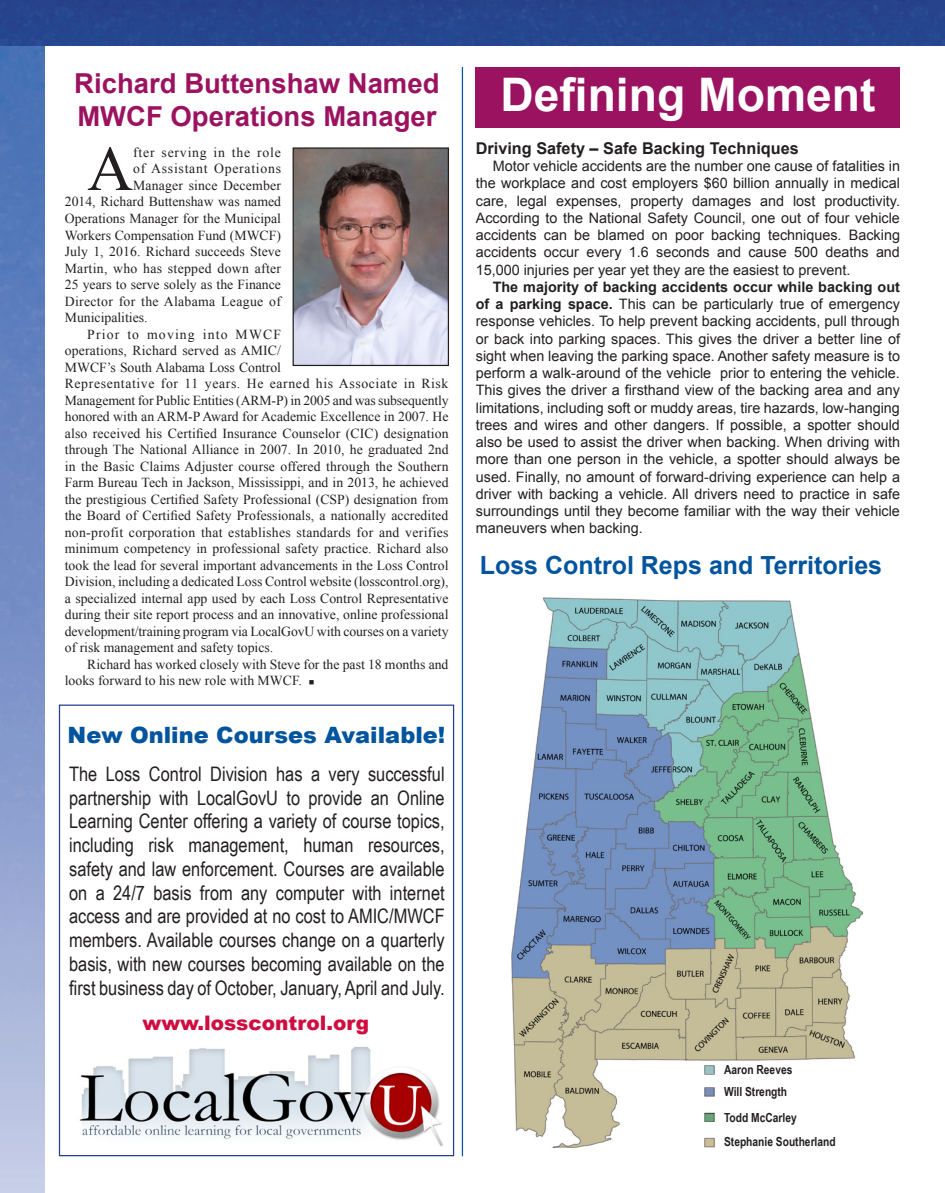
<style>
.page{position:relative;width:945px;height:1193px;background:#fff}
.page>*{position:absolute;margin:0;border:0;box-sizing:border-box;transform-origin:0 0}
.t1{font:63.62px "Times New Roman";color:#231f20}
.t2{font:700 46.25px "Arial";color:#fff}
.t3{font:700 27.5px/33px "Arial";color:#9b1360}
.t4{font:700 25px "Arial";color:#01549d}
.t5{font:900 22.5px "Arial";color:#01549d}
.t6{font:20px/23.8px "Arial Narrow";color:#231f20;text-align:justify}
.t7{font:900 20px "Arial";color:#cf0d41}
.t8{font:700 16.25px "Arial";color:#231f20}
.t9{font:14.38px/17.2px "Arial";color:#231f20;text-align:justify}
.t10{font:13.75px/16.5px "Times New Roman";color:#231f20}
.t11{font:13.75px "Times New Roman";letter-spacing:.02em;color:#231f20}
.t12{font:13.75px "Times New Roman";letter-spacing:.025em;color:#231f20}
.t13{font:13.75px "Times New Roman";letter-spacing:.055em;color:#231f20}
.t14{font:13.75px "Times New Roman";letter-spacing:.06em;color:#231f20}
.t15{font:700 12.5px "Arial Narrow";color:#231f20}
.s1{font-weight:700}
</style>
<div class="page">
<img style="left:0;top:45px;width:45px;height:1147px">
<div style="left:0;top:0;width:945px;height:45px;background:#26458e"></div>
<hr style="left:462px;top:67px;width:1px;height:1089px;background:#01549d">
<div style="left:476px;top:67px;width:424px;height:61px;background:#9b1360"></div>
<img style="left:79px;top:1047px;width:364px;height:99px">
<img style="left:295px;top:149px;width:152px;height:215px">
<div style="left:293px;top:147px;width:156px;height:219px;border:1px solid #231f20"></div>
<img style="left:512px;top:598px;width:350px;height:549px">
<img style="left:702px;top:1062px;width:15px;height:86px">
<p class="t3" style="left:74px;top:68px;width:367px">Richard Buttenshaw Named<br>MWCF Operations Manager</p>
<p class="t1" style="left:87px;top:126px;width:47px">A</p>
<p class="t14" style="left:133px;top:143px;width:149px">fter serving in the role</p>
<p class="t13" style="left:133px;top:160px;width:149px">of Assistant Operations</p>
<p class="t10" style="left:133px;top:177px;width:149px">Manager since December</p>
<p class="t10" style="left:65px;top:193px;width:218px">2014, Richard Buttenshaw was named</p>
<p class="t10" style="left:65px;top:210px;width:218px">Operations Manager for the Municipal</p>
<p class="t10" style="left:65px;top:226px;width:218px">Workers Compensation Fund (MWCF)</p>
<p class="t10" style="left:65px;top:243px;width:218px">July 1, 2016. Richard succeeds Steve</p>
<p class="t11" style="left:65px;top:259px;width:218px">Martin, who has stepped down after</p>
<p class="t10" style="left:65px;top:276px;width:218px">25 years to serve solely as the Finance</p>
<p class="t12" style="left:65px;top:292px;width:218px">Director for the Alabama League of</p>
<p class="t10" style="left:65px;top:309px;width:84px">Municipalities.</p>
<p class="t10" style="left:65px;top:325px;width:385px;text-indent:22px">Prior to moving into MWCF<br>operations, Richard served as AMIC/<br>MWCF’s South Alabama Loss Control<br>Representative for 11 years. He earned his Associate in Risk Management for Public Entities (ARM-P) in 2005 and was subsequently honored with an ARM-P Award for Academic Excellence in 2007. He also received his Certified Insurance Counselor (CIC) designation through The National Alliance in 2007. In 2010, he graduated 2nd in the Basic Claims Adjuster course offered through the Southern Farm Bureau Tech in Jackson, Mississippi, and in 2013, he achieved the prestigious Certified Safety Professional (CSP) designation from the Board of Certified Safety Professionals, a nationally accredited non-profit corporation that establishes standards for and verifies minimum competency in professional safety practice. Richard also took the lead for several important advancements in the Loss Control Division, including a dedicated Loss Control website (losscontrol.org), a specialized internal app used by each Loss Control Representative during their site report process and an innovative, online professional development/training program via LocalGovU with courses on a variety of risk management and safety topics.</p>
<p class="t10" style="left:65px;top:655px;width:385px;text-indent:22px">Richard has worked closely with Steve for the past 18 months and looks forward to his new role with MWCF. ■</p>
<p class="t5" style="left:68px;top:718px;width:379px">New Online Courses Available!</p>
<p class="t6" style="left:69px;top:761px;width:377px">The Loss Control Division has a very successful partnership with LocalGovU to provide an Online Learning Center offering a variety of course topics, including risk management, human resources, safety and law enforcement. Courses are available on a 24/7 basis from any computer with internet access and are provided at no cost to AMIC/MWCF members. Available courses change on a quarterly basis, with new courses becoming available on the first business day of October, January, April and July.</p>
<p class="t7" style="left:142px;top:1008px;width:228px">www.losscontrol.org</p>
<p class="t2" style="left:500px;top:64px;width:377px">Defining Moment</p>
<p class="t8" style="left:476px;top:137px;width:325px">Driving Safety – Safe Backing Techniques</p>
<p class="t9" style="left:476px;top:157px;width:426px;text-indent:17px">Motor vehicle accidents are the number one cause of fatalities in the workplace and cost employers $60 billion annually in medical care, legal expenses, property damages and lost productivity.<br>According to the National Safety Council, one out of four vehicle accidents can be blamed on poor backing techniques. Backing accidents occur every 1.6 seconds and cause 500 deaths and 15,000 injuries per year yet they are the easiest to prevent.</p>
<p class="t9" style="left:476px;top:278px;width:426px;text-indent:17px"><span class="s1">The majority of backing accidents occur while backing out of a parking space.</span> This can be particularly true of emergency response vehicles. To help prevent backing accidents, pull through or back into parking spaces. This gives the driver a better line of sight when leaving the parking space. Another safety measure is to perform a walk-around of the vehicle prior to entering the vehicle.<br>This gives the driver a firsthand view of the backing area and any limitations, including soft or muddy areas, tire hazards, low-hanging trees and wires and other dangers. If possible, a spotter should also be used to assist the driver when backing. When driving with more than one person in the vehicle, a spotter should always be used. Finally, no amount of forward-driving experience can help a driver with backing a vehicle. All drivers need to practice in safe surroundings until they become familiar with the way their vehicle maneuvers when backing.</p>
<p class="t4" style="left:480px;top:548px;width:404px">Loss Control Reps and Territories</p>
<p class="t15" style="left:724px;top:1060px;width:70px">Aaron Reeves</p>
<p class="t15" style="left:724px;top:1108px;width:74px">Todd McCarley</p>
<p class="t15" style="left:724px;top:1082px;width:65px">Will Strength</p>
<p class="t15" style="left:724px;top:1132px;width:113px">Stephanie Southerland</p>
</div>
